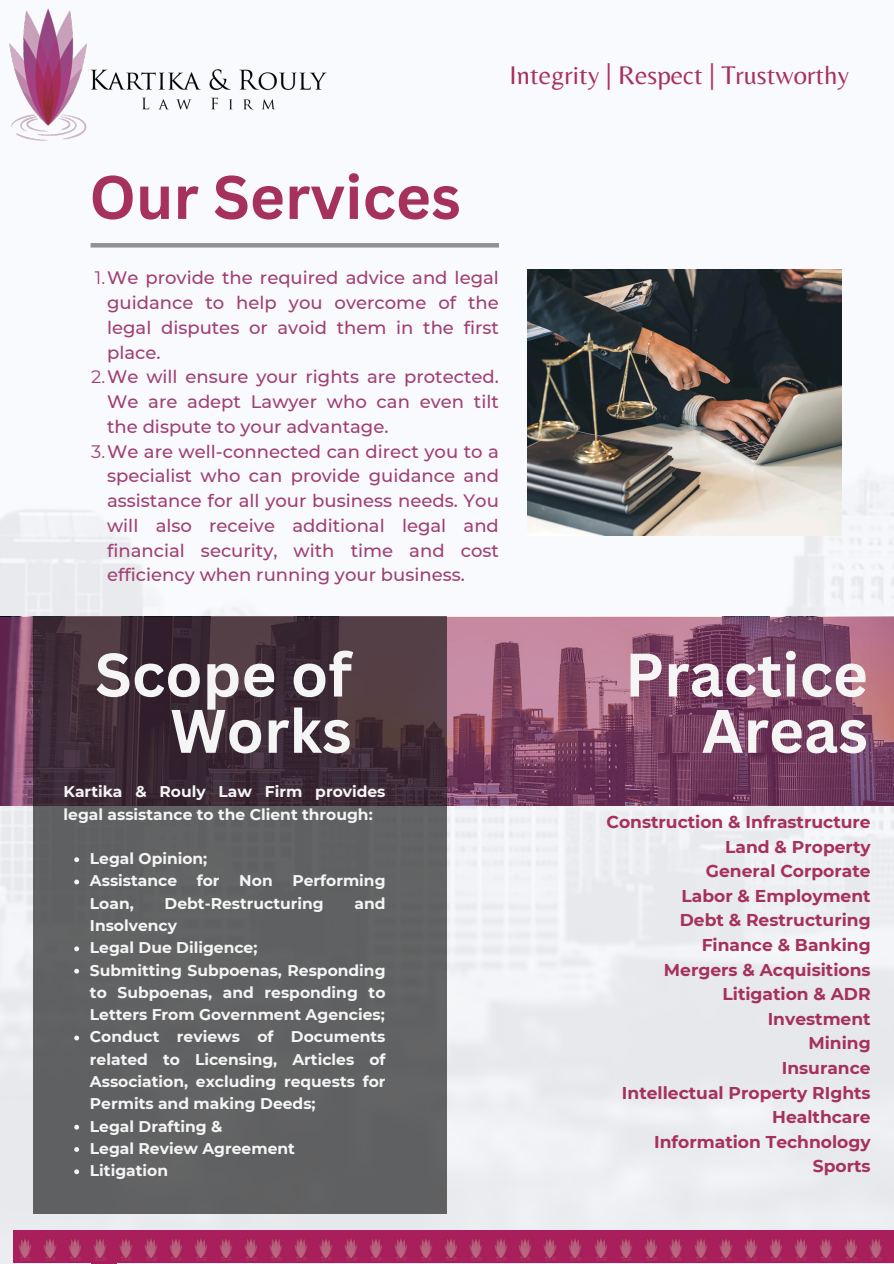
<style>
.page{position:relative;width:894px;height:1264px;background:#fff}
.page>*{position:absolute;margin:0;border:0;box-sizing:border-box;transform-origin:0 0}
.t1{font:700 60px/56.2px "Canva Sans";color:#f5f5f5;text-align:right}
.t2{font:700 60px "Canva Sans";color:#a6315b}
.t3{font:26.55px "Belleza";color:#a92f61}
.t4{font:500 18px/24.8px "Montserrat";color:#a13f73;text-align:justify}
.t5{font:700 17.1px/24.6px "Montserrat";color:#a6315b;text-align:right}
.t6{font:700 15.45px/22.4px "Montserrat";color:#f5f5f5;text-align:justify}
.s1{font-weight:400}
</style>
<div class="page">
<img style="left:0;top:243px;width:893px;height:1020px">
<img style="left:9px;top:8px;width:318px;height:133px">
<hr style="left:91px;top:243px;width:408px;height:4px;background:#919191">
<img style="left:528px;top:269px;width:312px;height:267px">
<svg style="left:0;top:616px;width:893px;height:189px"></svg>
<svg style="left:33px;top:616px;width:413px;height:598px;fill:#606061"></svg>
<svg style="left:74px;top:857px;width:5px;height:5px"></svg>
<svg style="left:74px;top:879px;width:5px;height:5px"></svg>
<svg style="left:74px;top:946px;width:5px;height:5px"></svg>
<svg style="left:74px;top:968px;width:5px;height:5px"></svg>
<svg style="left:74px;top:1035px;width:5px;height:5px"></svg>
<svg style="left:74px;top:1124px;width:5px;height:5px"></svg>
<svg style="left:74px;top:1146px;width:5px;height:5px"></svg>
<svg style="left:74px;top:1169px;width:5px;height:5px"></svg>
<img style="left:91px;top:1262px;width:25px;height:1px">
<img style="left:13px;top:1230px;width:500px;height:32px">
<img style="left:513px;top:1230px;width:380px;height:32px">
<p class="t3" style="left:509px;top:59px;width:341px">Integrity | Respect | Trustworthy</p>
<p class="t2" style="left:89px;top:155px;width:373px">Our Services</p>
<p class="t4" style="left:107px;top:265px;width:393px;text-indent:-12px"><span class="s1">1.</span>We provide the required advice and legal guidance to help you overcome of the legal disputes or avoid them in the first place.</p>
<h2 class="t4" style="left:107px;top:364px;width:393px;text-indent:-16px"><span class="s1">2.</span>We will ensure your rights are protected.<br>We are adept Lawyer who can even tilt the dispute to your advantage.</h2>
<h1 class="t4" style="left:107px;top:439px;width:393px;text-indent:-16px"><span class="s1">3.</span>We are well-connected can direct you to a specialist who can provide guidance and assistance for all your business needs. You will also receive additional legal and financial security, with time and cost efficiency when running your business.</h1>
<p class="t1" style="left:95px;top:645px;width:258px">Scope of<br>Works</p>
<p class="t6" style="left:64px;top:780px;width:323px">Kartika &amp; Rouly Law Firm provides legal assistance to the Client through:</p>
<p class="t6" style="left:90px;top:847px;width:119px">Legal Opinion;</p>
<h1 class="t6" style="left:90px;top:869px;width:89px">Assistance</h1>
<h1 class="t6" style="left:197px;top:869px;width:24px">for</h1>
<h1 class="t6" style="left:239px;top:869px;width:35px">Non</h1>
<h1 class="t6" style="left:292px;top:869px;width:95px">Performing</h1>
<h1 class="t6" style="left:90px;top:891px;width:45px">Loan,</h1>
<h1 class="t6" style="left:165px;top:891px;width:160px">Debt-Restructuring</h1>
<h1 class="t6" style="left:354px;top:891px;width:32px">and</h1>
<h1 class="t6" style="left:90px;top:914px;width:89px">Insolvency</h1>
<h1 class="t6" style="left:90px;top:936px;width:169px">Legal Due Diligence;</h1>
<p class="t6" style="left:90px;top:958px;width:297px">Submitting Subpoenas, Responding to Subpoenas, and responding to Letters From Government Agencies;</p>
<h5 class="t6" style="left:90px;top:1025px;width:297px">Conduct reviews of Documents related to Licensing, Articles of Association, excluding requests for Permits and making Deeds;</h5>
<p class="t6" style="left:90px;top:1114px;width:134px">Legal Drafting &amp;</p>
<p class="t6" style="left:90px;top:1137px;width:206px">Legal Review Agreement</p>
<p class="t6" style="left:90px;top:1159px;width:80px">Litigation</p>
<p class="t1" style="left:624px;top:645px;width:244px">Practice<br>Areas</p>
<p class="t5" style="left:606px;top:809px;width:265px">Construction &amp; Infrastructure<br>Land &amp; Property<br>General Corporate<br>Labor &amp; Employment<br>Debt &amp; Restructuring<br>Finance &amp; Banking<br>Mergers &amp; Acquisitions<br>Litigation &amp; ADR<br>Investment<br>Mining<br>Insurance<br>Intellectual Property RIghts<br>Healthcare<br>Information Technology<br>Sports</p>
</div>
